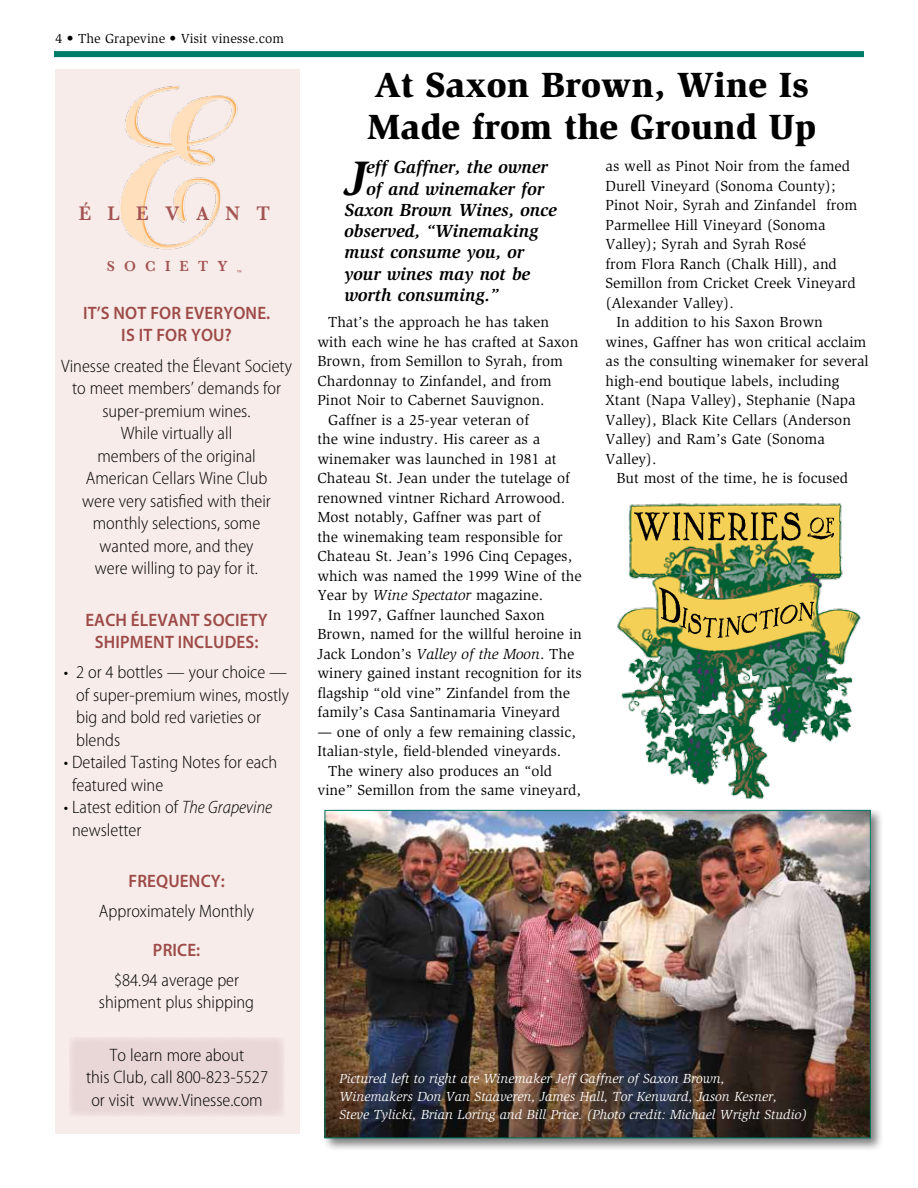
<style>
.page{position:relative;width:918px;height:1188px;background:#fff}
.page>*{position:absolute;margin:0;border:0;box-sizing:border-box;transform-origin:0 0}
.t1{font:italic 700 49.8px "Slimbach Std";color:#000}
.t2{font:900 36px/42px "Slimbach Std";color:#000}
.t3{font:600 20.1px "Baskerville";letter-spacing:.855em;color:#a25352;scale:.95 1}
.t4{font:300 semi-condensed 18px/22.5px "Myriad Pro";color:#000;text-align:center}
.t5{font:italic 700 18px "Slimbach Std";color:#000}
.t6{font:600 18px/22.5px "Myriad Pro";letter-spacing:.01em;color:#9d4a48;text-align:center;scale:.95 1}
.t7{font:15px "Slimbach Std";color:#000}
.t8{font:600 15px "Baskerville";letter-spacing:.65em;color:#a25352;scale:.95 1}
.t9{font:italic 13.5px/18px "Slimbach Std";color:#fff}
.t10{font:13.5px "Slimbach Std";color:#000}
.t11{font:5.25px "Helvetica LT Std";color:#a25352;scale:.95 1}
.s1{font-style:italic}
</style>
<div class="page">
<div style="left:54px;top:51px;width:810px;height:6px;background:#007d68"></div>
<div style="left:55px;top:69px;width:244px;height:1064px;background:#f7ece9"></div>
<div style="left:69px;top:1037px;width:216px;height:80px;background:#e9d7d7"></div>
<img style="left:119px;top:86px;width:119px;height:164px">
<div style="left:322px;top:807px;width:562px;height:345px;background:#000;opacity:.5"></div>
<img style="left:327px;top:812px;width:542px;height:324px">
<img style="left:617px;top:503px;width:244px;height:296px">
<img style="left:634px;top:512px;width:200px;height:126px">
<p class="t10" style="left:56px;top:31px;width:230px">4 • The Grapevine • Visit vinesse.com</p>
<h3 class="t3" style="left:79px;top:202px;width:203px">ÉLEVANT</h3>
<p class="t8" style="left:107px;top:257px;width:93px">SOCIET</p>
<p class="t8" style="left:218px;top:257px;width:12px">Y</p>
<p class="t11" style="left:237px;top:269px;width:7px">™</p>
<p class="t6" style="left:83px;top:302px;width:198px">IT’S NOT FOR EVERYONE.<br>IS IT FOR YOU?</p>
<p class="t4" style="left:61px;top:355px;width:232px">Vinesse created the Élevant Society to meet members’ demands for super-premium wines.<br>While virtually all<br>members of the original<br>American Cellars Wine Club<br>were very satisfied with their monthly selections, some<br>wanted more, and they<br>were willing to pay for it.</p>
<p class="t6" style="left:85px;top:609px;width:194px">EACH ÉLEVANT SOCIETY<br>SHIPMENT INCLUDES:</p>
<p class="t4" style="left:76px;top:661px;width:215px;text-align:left;text-indent:-12px">• 2 or 4 bottles — your choice — of super-premium wines, mostly big and bold red varieties or blends</p>
<p class="t4" style="left:72px;top:751px;width:207px;text-align:left;text-indent:-8px">• Detailed Tasting Notes for each featured wine</p>
<p class="t4" style="left:72px;top:796px;width:202px;text-align:left;text-indent:-8px">• Latest edition of <span class="s1">The Grapevine </span>newsletter</p>
<p class="t6" style="left:128px;top:870px;width:103px">FREQUENCY:</p>
<p class="t4" style="left:99px;top:900px;width:157px">Approximately Monthly</p>
<p class="t6" style="left:153px;top:939px;width:51px">PRICE:</p>
<p class="t4" style="left:99px;top:969px;width:157px">$84.94 average per shipment plus shipping</p>
<p class="t4" style="left:86px;top:1044px;width:184px">To learn more about<br>this Club, call 800-823-5527 or visit www.Vinesse.com</p>
<h2 class="t2" style="left:367px;top:63px;width:451px">At Saxon Brown, Wine Is<br>Made from the Ground Up</h2>
<p class="t5" style="left:366px;top:157px;width:183px">eff Gaffner, the owner</p>
<p class="t5" style="left:366px;top:178px;width:179px">of and winemaker for</p>
<p class="t5" style="left:344px;top:199px;width:214px">Saxon Brown Wines, once</p>
<p class="t5" style="left:344px;top:221px;width:196px">observed, “Winemaking</p>
<p class="t5" style="left:344px;top:242px;width:181px">must consume you, or</p>
<p class="t5" style="left:344px;top:263px;width:187px">your wines may not be</p>
<p class="t5" style="left:344px;top:284px;width:156px">worth consuming.”</p>
<h1 class="t1" style="left:344px;top:149px;width:24px">J</h1>
<p class="t7" style="left:328px;top:314px;width:222px">That’s the approach he has taken</p>
<p class="t7" style="left:317px;top:333px;width:262px">with each wine he has crafted at Saxon</p>
<p class="t7" style="left:317px;top:353px;width:247px">Brown, from Semillon to Syrah, from</p>
<p class="t7" style="left:317px;top:372px;width:236px">Chardonnay to Zinfandel, and from</p>
<p class="t7" style="left:317px;top:392px;width:229px">Pinot Noir to Cabernet Sauvignon.</p>
<p class="t7" style="left:328px;top:411px;width:202px">Gaffner is a 25-year veteran of</p>
<p class="t7" style="left:317px;top:431px;width:225px">the wine industry. His career as a</p>
<p class="t7" style="left:317px;top:450px;width:241px">winemaker was launched in 1981 at</p>
<p class="t7" style="left:317px;top:470px;width:254px">Chateau St. Jean under the tutelage of</p>
<p class="t7" style="left:317px;top:489px;width:249px">renowned vintner Richard Arrowood.</p>
<p class="t7" style="left:317px;top:509px;width:225px">Most notably, Gaffner was part of</p>
<p class="t7" style="left:317px;top:528px;width:247px">the winemaking team responsible for</p>
<p class="t7" style="left:317px;top:548px;width:256px">Chateau St. Jean’s 1996 Cinq Cepages,</p>
<p class="t7" style="left:317px;top:567px;width:266px">which was named the 1999 Wine of the</p>
<p class="t7" style="left:317px;top:587px;width:227px">Year by <span class="s1">Wine Spectator</span> magazine.</p>
<p class="t7" style="left:328px;top:606px;width:218px">In 1997, Gaffner launched Saxon</p>
<p class="t7" style="left:317px;top:626px;width:266px">Brown, named for the willful heroine in</p>
<p class="t7" style="left:317px;top:645px;width:258px">Jack London’s <span class="s1">Valley of the Moon</span>. The</p>
<p class="t7" style="left:317px;top:665px;width:266px">winery gained instant recognition for its</p>
<p class="t7" style="left:317px;top:684px;width:254px">flagship “old vine” Zinfandel from the</p>
<p class="t7" style="left:317px;top:704px;width:244px">family’s Casa Santinamaria Vineyard</p>
<p class="t7" style="left:317px;top:723px;width:260px">— one of only a few remaining classic,</p>
<p class="t7" style="left:317px;top:743px;width:245px">Italian-style, field-blended vineyards.</p>
<p class="t7" style="left:328px;top:762px;width:225px">The winery also produces an “old</p>
<p class="t7" style="left:317px;top:782px;width:265px">vine” Semillon from the same vineyard,</p>
<p class="t7" style="left:606px;top:157px;width:246px">as well as Pinot Noir from the famed</p>
<p class="t7" style="left:606px;top:177px;width:232px">Durell Vineyard (Sonoma County);</p>
<p class="t7" style="left:606px;top:196px;width:253px">Pinot Noir, Syrah and Zinfandel from</p>
<p class="t7" style="left:606px;top:216px;width:221px">Parmellee Hill Vineyard (Sonoma</p>
<p class="t7" style="left:606px;top:235px;width:202px">Valley); Syrah and Syrah Rosé</p>
<p class="t7" style="left:606px;top:255px;width:233px">from Flora Ranch (Chalk Hill), and</p>
<p class="t7" style="left:606px;top:274px;width:252px">Semillon from Cricket Creek Vineyard</p>
<p class="t7" style="left:606px;top:294px;width:130px">(Alexander Valley).</p>
<p class="t7" style="left:616px;top:313px;width:208px">In addition to his Saxon Brown</p>
<p class="t7" style="left:606px;top:333px;width:262px">wines, Gaffner has won critical acclaim</p>
<p class="t7" style="left:606px;top:352px;width:265px">as the consulting winemaker for several</p>
<p class="t7" style="left:606px;top:372px;width:235px">high-end boutique labels, including</p>
<p class="t7" style="left:606px;top:391px;width:252px">Xtant (Napa Valley), Stephanie (Napa</p>
<p class="t7" style="left:606px;top:411px;width:247px">Valley), Black Kite Cellars (Anderson</p>
<p class="t7" style="left:606px;top:430px;width:221px">Valley) and Ram’s Gate (Sonoma</p>
<p class="t7" style="left:606px;top:450px;width:53px">Valley).</p>
<p class="t7" style="left:616px;top:469px;width:233px">But most of the time, he is focused</p>
<p class="t9" style="left:340px;top:1070px;width:469px">Pictured left to right are Winemaker Jeff Gaffner of Saxon Brown,<br>Winemakers Don Van Staaveren, James Hall, Tor Kenward, Jason Kesner,<br>Steve Tylicki, Brian Loring and Bill Price. (Photo credit: Michael Wright Studio)</p>
</div>
